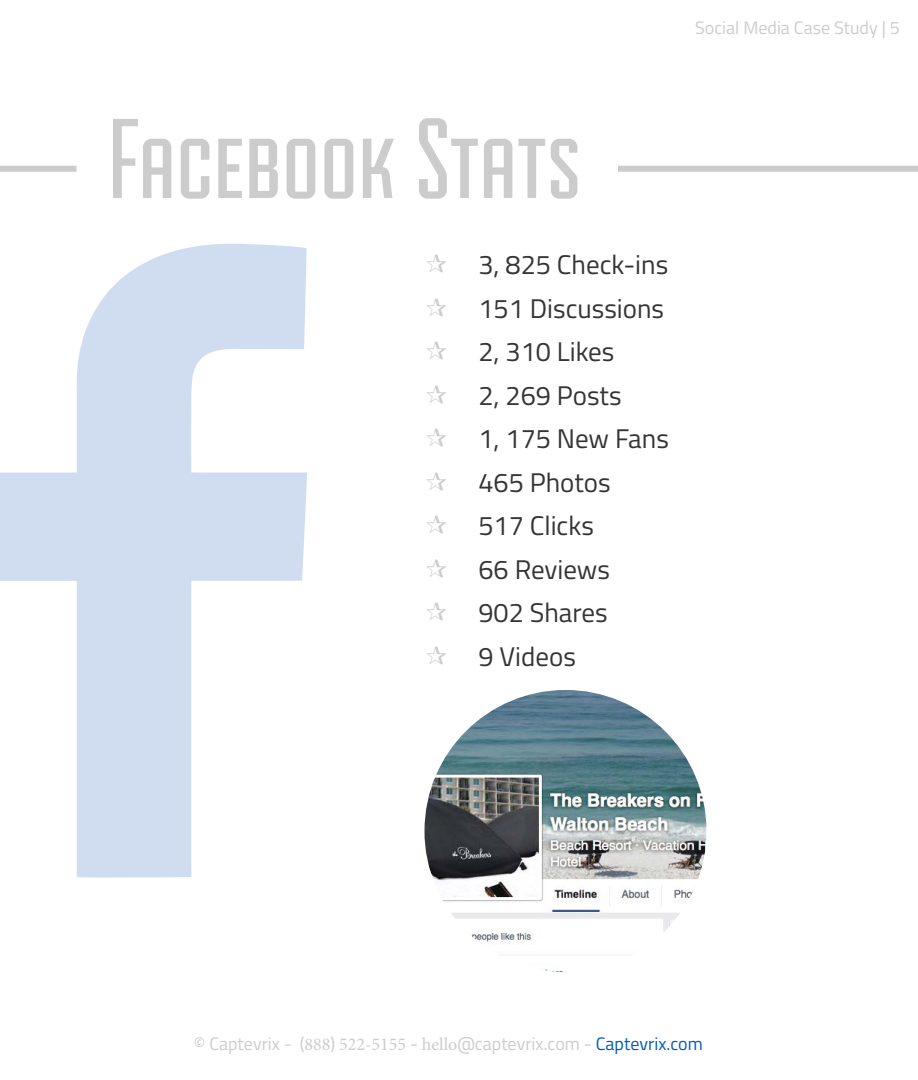
<style>
.page{position:relative;width:918px;height:1080px;background:#fff}
.page>*{position:absolute;margin:0;border:0;box-sizing:border-box;transform-origin:0 0}
.t1{font:120px "Fairview Small Caps";color:#ccc}
.t2{font:27px/43.5px "Titillium Web";color:#353535}
.t3{font:18px "Titillium Web";color:#ccc}
.s1{font-family:"Minion Pro"}
.s2{color:#005cb9}
</style>
<div class="page">
<div style="left:618px;top:166px;width:300px;height:6px;background:#ccc"></div>
<div style="left:0;top:166px;width:76px;height:6px;background:#ccc"></div>
<svg style="left:0;top:243px;width:307px;height:635px;fill:#d0ddf1"></svg>
<img style="left:424px;top:690px;width:282px;height:282px;border-radius:141px">
<p class="t3" style="left:695px;top:14px;width:206px">Social Media Case Study | 5</p>
<h1 class="t1" style="left:108px;top:99px;width:475px">Facebook Stats</h1>
<p class="t2" style="left:479px;top:242px;width:192px">3, 825 Check-ins<br>151 Discussions<br>2, 310 Likes<br>2, 269 Posts<br>1, 175 New Fans<br>465 Photos<br>517 Clicks<br>66 Reviews<br>902 Shares<br>9 Videos</p>
<p class="t3" style="left:194px;top:1030px;width:510px">© Captevrix - (<span class="s1">888</span>) <span class="s1">522-5155</span> - <span class="s1">hello</span>@captevrix.com - <span class="s2">Captevrix.com</span></p>
</div>
